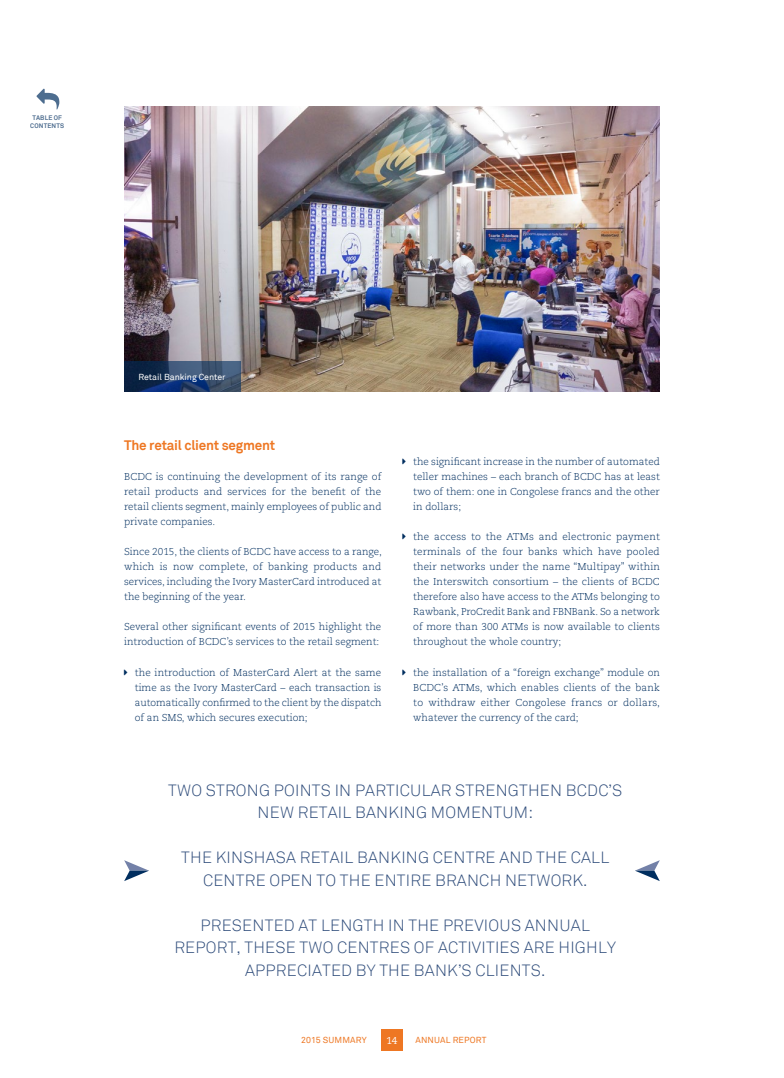
<style>
.page{position:relative;width:784px;height:1078px;background:#fff}
.page>*{position:absolute;margin:0;border:0;box-sizing:border-box;transform-origin:0 0}
.t1{font:300 16.25px/22.5px "Akkurat";letter-spacing:.015em;color:#2c4a79;text-align:center}
.t2{font:700 13.75px "Akkurat";letter-spacing:-.015em;color:#ee7723}
.t3{font:300 10px/15px "Caecilia LT Std";color:#002e5f;text-align:justify}
.t4{font:10px "Caecilia LT Std";color:#fff}
.t5{font:8.75px "Akkurat";letter-spacing:.015em;color:#ee7723}
.t6{font:8.75px "Akkurat";letter-spacing:-.005em;color:#fff}
.t7{font:700 6.5px/8.5px "Akkurat";letter-spacing:.02em;color:#002e5f;text-align:center}
</style>
<div class="page">
<img style="left:124px;top:106px;width:535px;height:285px">
<svg style="left:124px;top:361px;width:116px;height:30px;background:#253f64"></svg>
<svg style="left:635px;top:860px;width:24px;height:20px"></svg>
<svg style="left:124px;top:860px;width:25px;height:20px"></svg>
<div style="left:381px;top:1029px;width:21px;height:21px;background:#ee7723"></div>
<svg style="left:36px;top:89px;width:23px;height:20px"></svg>
<p class="t7" style="left:30px;top:113px;width:35px">TABLE OF<br>CONTENTS</p>
<p class="t6" style="left:138px;top:371px;width:89px">Retail Banking Center</p>
<h2 class="t2" style="left:124px;top:436px;width:153px">The retail client segment</h2>
<p class="t3" style="left:124px;top:469px;width:259px">BCDC is continuing the development of its range of retail products and services for the benefit of the retail clients segment, mainly employees of public and private companies.</p>
<p class="t3" style="left:124px;top:544px;width:259px">Since 2015, the clients of BCDC have access to a range, which is now complete, of banking products and services, including the Ivory MasterCard introduced at the beginning of the year.</p>
<p class="t3" style="left:124px;top:619px;width:258px">Several other significant events of 2015 highlight the introduction of BCDC’s services to the retail segment:</p>
<p class="t3" style="left:135px;top:664px;width:248px">the introduction of MasterCard Alert at the same time as the Ivory MasterCard – each transaction is automatically confirmed to the client by the dispatch of an SMS, which secures execution;</p>
<p class="t3" style="left:413px;top:454px;width:248px">the significant increase in the number of automated teller machines – each branch of BCDC has at least two of them: one in Congolese francs and the other in dollars;</p>
<p class="t3" style="left:413px;top:529px;width:248px">the access to the ATMs and electronic payment terminals of the four banks which have pooled their networks under the name “Multipay” within the Interswitch consortium – the clients of BCDC therefore also have access to the ATMs belonging to Rawbank, ProCredit Bank and FBNBank. So a network of more than 300 ATMs is now available to clients throughout the whole country;</p>
<p class="t3" style="left:413px;top:664px;width:248px">the installation of a “foreign exchange” module on BCDC’s ATMs, which enables clients of the bank to withdraw either Congolese francs or dollars, whatever the currency of the card;</p>
<h1 class="t1" style="left:168px;top:778px;width:455px">TWO STRONG POINTS IN PARTICULAR STRENGTHEN BCDC’S<br>NEW RETAIL BANKING MOMENTUM:</h1>
<h1 class="t1" style="left:181px;top:846px;width:429px">THE KINSHASA RETAIL BANKING CENTRE AND THE CALL<br>CENTRE OPEN TO THE ENTIRE BRANCH NETWORK.</h1>
<h1 class="t1" style="left:174px;top:913px;width:443px">PRESENTED AT LENGTH IN THE PREVIOUS ANNUAL<br>REPORT, THESE TWO CENTRES OF ACTIVITIES ARE HIGHLY<br>APPRECIATED BY THE BANK’S CLIENTS.</h1>
<p class="t5" style="left:301px;top:1034px;width:67px">2015 SUMMARY</p>
<p class="t4" style="left:386px;top:1034px;width:13px">14</p>
<p class="t5" style="left:415px;top:1034px;width:72px">ANNUAL REPORT</p>
</div>
